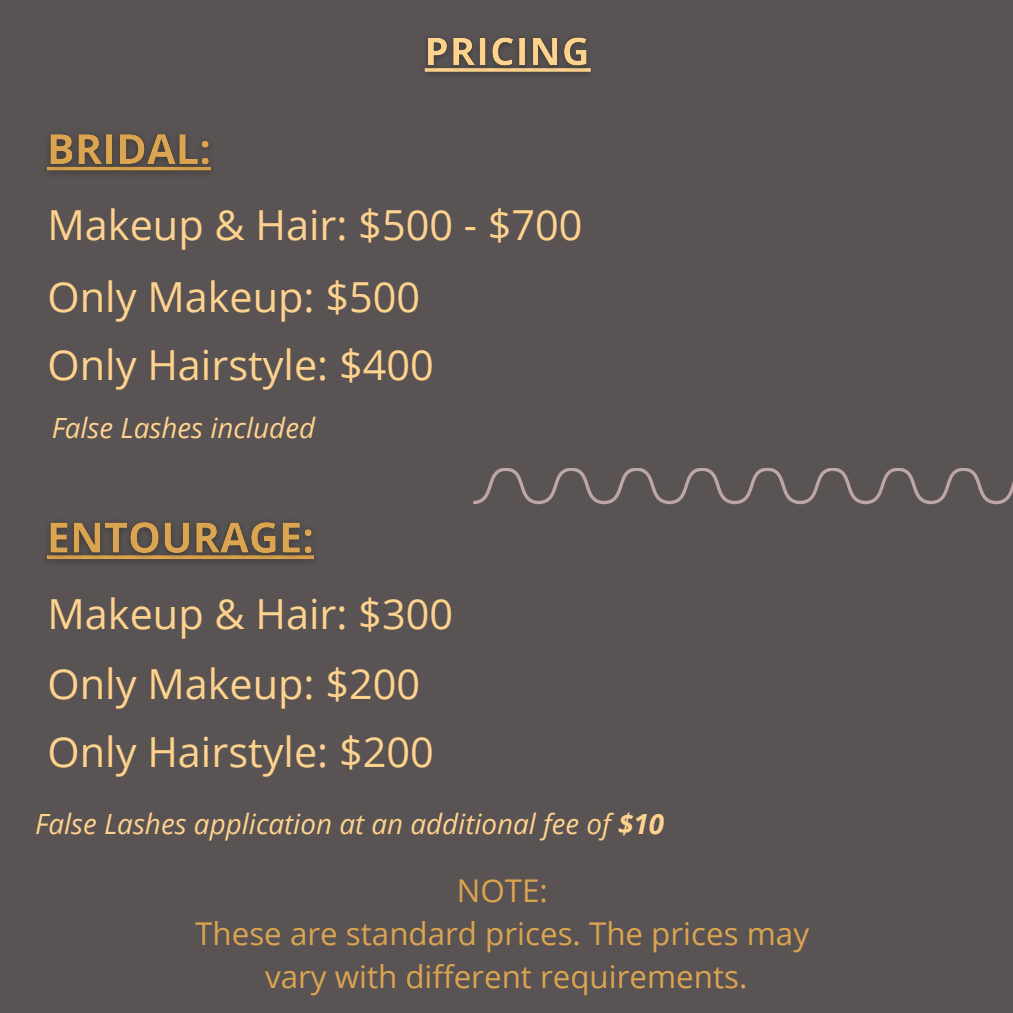
<style>
.page{position:relative;width:1013px;height:1013px;background:#fff}
.page>*{position:absolute;margin:0;border:0;box-sizing:border-box;transform-origin:0 0}
.t1{font:41.38px "Open Sans";color:#ffd28d}
.t2{font:31.38px "Open Sans";color:#dba450}
.t3{font:italic 27.88px "Open Sans";color:#ffd28d}
.s1{font-weight:700}
</style>
<div class="page">
<div style="left:0;top:0;width:1012px;height:1012px;background:#595353"></div>
<img style="left:424px;top:37px;width:167px;height:37px">
<img style="left:46px;top:134px;width:166px;height:39px">
<img style="left:46px;top:522px;width:269px;height:39px">
<svg style="left:473px;top:468px;width:539px;height:36px"></svg>
<p class="t1" style="left:48px;top:196px;width:536px">Makeup &amp; Hair: $500 - $700</p>
<p class="t1" style="left:48px;top:267px;width:374px">Only Makeup: $500</p>
<p class="t1" style="left:48px;top:336px;width:388px">Only Hairstyle: $400</p>
<p class="t3" style="left:52px;top:408px;width:265px">False Lashes included</p>
<p class="t1" style="left:48px;top:585px;width:407px">Makeup &amp; Hair: $300</p>
<p class="t1" style="left:48px;top:655px;width:374px">Only Makeup: $200</p>
<p class="t1" style="left:48px;top:722px;width:388px">Only Hairstyle: $200</p>
<p class="t3" style="left:35px;top:804px;width:630px">False Lashes application at an additional fee of <span class="s1">$10</span></p>
<p class="t2" style="left:457px;top:868px;width:93px">NOTE:</p>
<p class="t2" style="left:195px;top:911px;width:615px">These are standard prices. The prices may</p>
<p class="t2" style="left:265px;top:954px;width:484px">vary with different requirements.</p>
</div>
